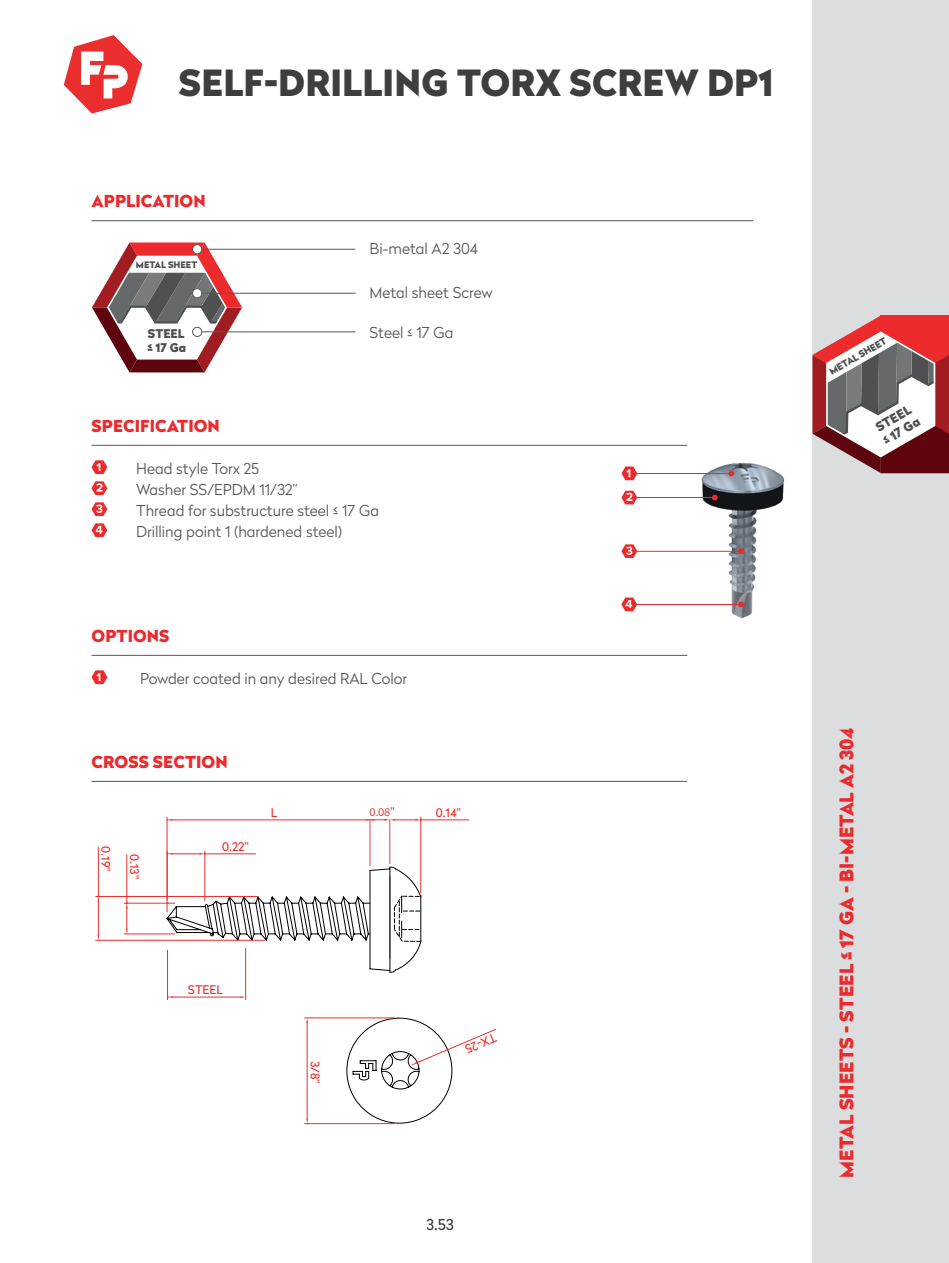
<style>
.page{position:relative;width:949px;height:1263px;background:#fff}
.page>*{position:absolute;margin:0;border:0;box-sizing:border-box;transform-origin:0 0}
.t1{font:900 36px "Radikal";letter-spacing:.005em;color:#3e3e3f}
.t2{font:900 18.75px "Radikal";letter-spacing:.005em;color:#ea2a2d}
.t3{font:900 16.5px "Radikal";letter-spacing:.005em;color:#ea2a2d}
.t4{font:300 15px/21px "Radikal";color:#57585a}
.t5{font:15px "Radikal";color:#3e3e3f}
.t6{font:900 12.6px/14.7px "Radikal";color:#4e5052}
.t7{font:900 12px/14px "Radikal";color:#4e5052}
.t8{font:11.85px "Radikal";color:#ee2d2d}
.t9{font:11.85px "Myriad Pro";color:#dc4a41}
.t10{font:900 9.45px "Radikal";color:#4e5052}
.t11{font:900 9px "Radikal";color:#4e5052}
.s1{font-family:"Radikal";color:#ee2d2d}
</style>
<div class="page">
<div style="left:812px;top:0;width:136px;height:1263px;background:#dcdddf"></div>
<div style="left:880px;top:315px;width:68px;height:40px;background:#ed2b2c"></div>
<svg style="left:812px;top:316px;width:136px;height:157px"></svg>
<svg style="left:64px;top:35px;width:78px;height:79px"></svg>
<img style="left:695px;top:462px;width:90px;height:157px">
<hr style="left:91px;top:445px;width:596px;height:1px;background:#57585a">
<hr style="left:91px;top:655px;width:596px;height:1px;background:#57585a">
<hr style="left:91px;top:781px;width:596px;height:1px;background:#57585a">
<svg style="left:91px;top:460px;width:16px;height:14px"></svg>
<svg style="left:91px;top:481px;width:16px;height:14px"></svg>
<svg style="left:91px;top:502px;width:16px;height:14px"></svg>
<svg style="left:91px;top:523px;width:16px;height:14px"></svg>
<hr style="left:91px;top:220px;width:662px;height:1px;background:#57585a">
<svg style="left:91px;top:670px;width:16px;height:14px"></svg>
<hr style="left:124px;top:933px;width:51px;height:1px;background:#ee2d2d">
<hr style="left:124px;top:903px;width:51px;height:1px;background:#ee2d2d">
<hr style="left:126px;top:855px;width:1px;height:48px;background:#ee2d2d">
<hr style="left:96px;top:940px;width:169px;height:1px;background:#ee2d2d">
<hr style="left:96px;top:896px;width:162px;height:1px;background:#ee2d2d">
<hr style="left:98px;top:902px;width:1px;height:33px;background:#ee2d2d">
<hr style="left:98px;top:847px;width:1px;height:49px;background:#ee2d2d">
<hr style="left:167px;top:817px;width:1px;height:95px;background:#ee2d2d">
<hr style="left:172px;top:819px;width:201px;height:1px;background:#ee2d2d">
<hr style="left:304px;top:1017px;width:90px;height:1px;background:#ee2d2d">
<hr style="left:304px;top:1123px;width:90px;height:1px;background:#ee2d2d">
<hr style="left:307px;top:1023px;width:1px;height:95px;background:#ee2d2d">
<hr style="left:420px;top:817px;width:1px;height:76px;background:#ee2d2d">
<hr style="left:420px;top:819px;width:48px;height:1px;background:#ee2d2d">
<hr style="left:204px;top:851px;width:1px;height:50px;background:#ee2d2d">
<hr style="left:205px;top:853px;width:50px;height:1px;background:#ee2d2d">
<hr style="left:245px;top:948px;width:1px;height:52px;background:#ee2d2d">
<hr style="left:167px;top:950px;width:1px;height:50px;background:#ee2d2d">
<hr style="left:173px;top:997px;width:67px;height:1px;background:#ee2d2d">
<svg style="left:126px;top:903px;width:2px;height:31px"></svg>
<svg style="left:167px;top:853px;width:38px;height:2px"></svg>
<hr style="left:369px;top:820px;width:1px;height:46px;background:#dc4a41">
<hr style="left:389px;top:820px;width:1px;height:43px;background:#dc4a41">
<svg style="left:365px;top:819px;width:55px;height:2px"></svg>
<svg style="left:166px;top:866px;width:255px;height:107px"></svg>
<svg style="left:92px;top:242px;width:150px;height:130px"></svg>
<div style="left:192px;top:245px;width:10px;height:9px;background:#fff;border-radius:50%"></div>
<div style="left:192px;top:244px;width:10px;height:10px;border:1px solid #57585a;border-radius:50%"></div>
<hr style="left:199px;top:293px;width:156px;height:1px;background:#57585a">
<hr style="left:200px;top:332px;width:155px;height:1px;background:#57585a">
<hr style="left:202px;top:249px;width:153px;height:1px;background:#57585a">
<div style="left:192px;top:289px;width:10px;height:9px;background:#fff;border-radius:50%"></div>
<div style="left:192px;top:288px;width:10px;height:10px;border:1px solid #57585a;border-radius:50%"></div>
<div style="left:192px;top:327px;width:10px;height:9px;background:#fff;border-radius:50%"></div>
<div style="left:192px;top:327px;width:10px;height:10px;border:1px solid #57585a;border-radius:50%"></div>
<svg style="left:727px;top:471px;width:7px;height:5px"></svg>
<hr style="left:637px;top:473px;width:93px;height:1px;background:#ea2a2d">
<svg style="left:621px;top:466px;width:16px;height:14px"></svg>
<svg style="left:621px;top:597px;width:16px;height:14px"></svg>
<svg style="left:737px;top:602px;width:7px;height:5px"></svg>
<hr style="left:635px;top:604px;width:104px;height:1px;background:#ea2a2d">
<svg style="left:711px;top:495px;width:6px;height:5px"></svg>
<hr style="left:637px;top:497px;width:77px;height:1px;background:#ea2a2d">
<svg style="left:621px;top:491px;width:16px;height:13px"></svg>
<svg style="left:621px;top:544px;width:16px;height:14px"></svg>
<svg style="left:737px;top:548px;width:7px;height:6px"></svg>
<hr style="left:635px;top:551px;width:104px;height:1px;background:#ea2a2d">
<svg style="left:346px;top:1017px;width:150px;height:107px"></svg>
<h1 class="t1" style="left:179px;top:56px;width:596px">SELF-DRILLING TORX SCREW DP1</h1>
<p class="t3" style="left:92px;top:189px;width:115px">APPLICATION</p>
<p class="t11" style="left:136px;top:258px;width:63px">METAL SHEET</p>
<p class="t7" style="left:147px;top:325px;width:40px">STEEL ≤ 17 Ga</p>
<p class="t3" style="left:92px;top:414px;width:130px">SPECIFICATION</p>
<p class="t4" style="left:369px;top:238px;width:110px">Bi-metal A2 304</p>
<p class="t4" style="left:369px;top:282px;width:125px">Metal sheet Screw</p>
<p class="t4" style="left:369px;top:322px;width:85px">Steel ≤ 17 Ga</p>
<p class="t4" style="left:136px;top:457px;width:244px">Head style Torx 25<br>Washer SS/EPDM 11/32”<br>Thread for substructure steel ≤ 17 Ga<br>Drilling point 1 (hardened steel)</p>
<p class="t3" style="left:92px;top:624px;width:79px">OPTIONS</p>
<p class="t4" style="left:140px;top:667px;width:268px">Powder coated in any desired RAL Color</p>
<p class="t3" style="left:92px;top:750px;width:137px">CROSS SECTION</p>
<p class="t8" style="left:114px;top:846px;width:27px;rotate:90deg">0.19"</p>
<p class="t8" style="left:143px;top:854px;width:26px;rotate:90deg">0.13"</p>
<p class="t8" style="left:222px;top:838px;width:28px">0.22"</p>
<p class="t8" style="left:271px;top:804px;width:8px">L</p>
<p class="t8" style="left:188px;top:981px;width:37px">STEEL</p>
<p class="t8" style="left:323px;top:1061px;width:24px;rotate:90deg">3/8”</p>
<p class="t9" style="left:369px;top:805px;width:27px">0.08<span class="s1">"</span></p>
<p class="t8" style="left:435px;top:804px;width:27px">0.14"</p>
<p class="t5" style="left:426px;top:1214px;width:29px">3.53</p>
<p class="t10" style="left:826px;top:366px;width:66px;rotate:-30deg">METAL SHEET</p>
<p class="t6" style="left:872px;top:421px;width:42px;rotate:-30deg">STEEL ≤ 17 Ga</p>
<p class="t2" style="left:832px;top:1178px;width:452px;rotate:-90deg">METAL SHEETS - STEEL ≤ 17 GA - BI-METAL A2 304</p>
</div>
